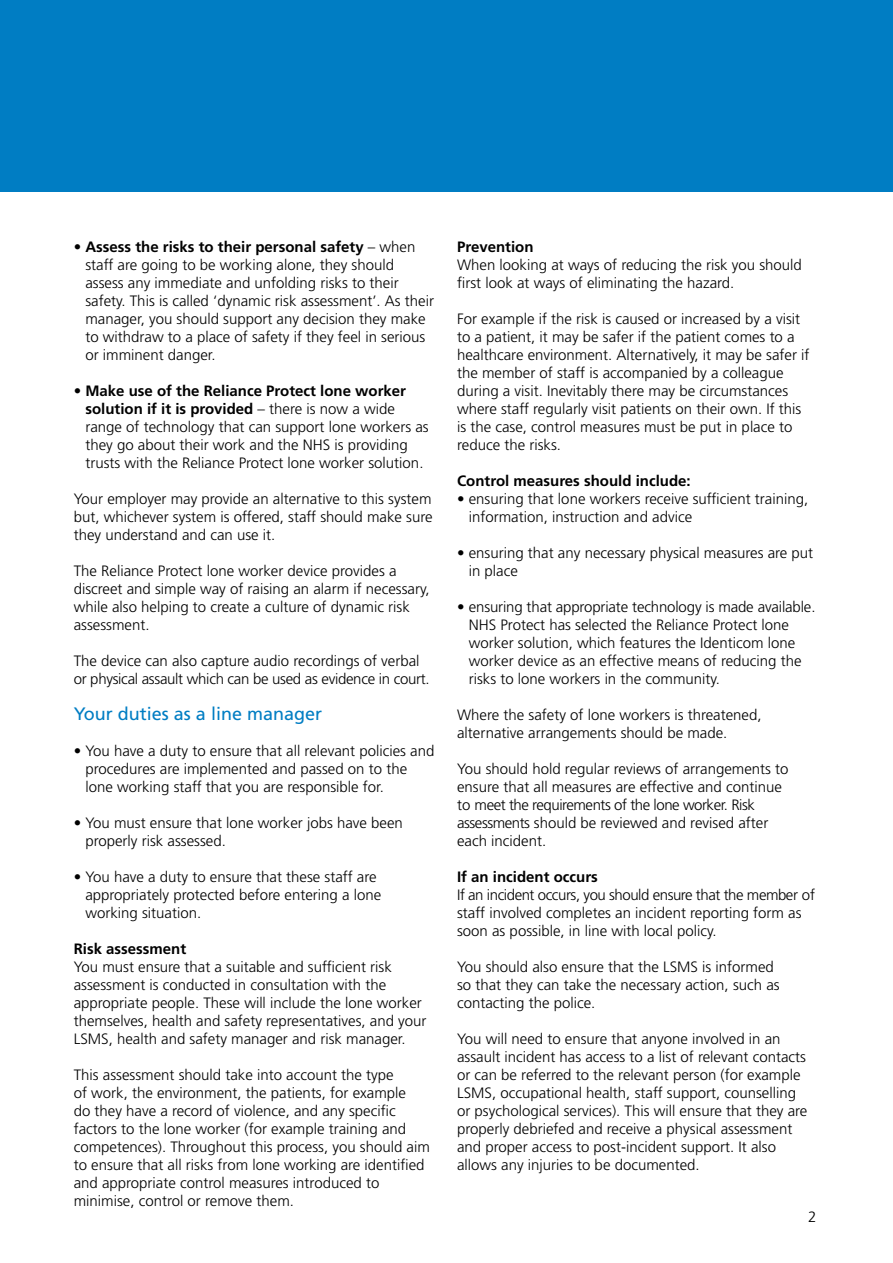
<style>
.page{position:relative;width:893px;height:1263px;background:#fff}
.page>*{position:absolute;margin:0;border:0;box-sizing:border-box;transform-origin:0 0}
.t1{font:18px "Frutiger LT Std";color:#007dc3}
.t2{font:300 15px/18px "Frutiger LT Std";color:#000}
.t3{font:300 15px/18px "Frutiger LT Std";letter-spacing:-.02em;color:#000}
.t4{font:700 15px "Frutiger LT Std";color:#000}
.s1{font-weight:700}
</style>
<div class="page">
<div style="left:0;top:0;width:893px;height:191px;background:#007dc3"></div>
<p class="t2" style="left:85px;top:238px;width:350px;text-indent:-12px">• <span class="s1">Assess the risks to their personal safety</span> – when staff are going to be working alone, they should assess any immediate and unfolding risks to their safety. This is called ‘dynamic risk assessment’. As their manager, you should support any decision they make to withdraw to a place of safety if they feel in serious or imminent danger.</p>
<p class="t2" style="left:85px;top:382px;width:345px;text-indent:-12px">• <span class="s1">Make use of the Reliance Protect lone worker solution if it is provided</span> – there is now a wide range of technology that can support lone workers as they go about their work and the NHS is providing trusts with the Reliance Protect lone worker solution.</p>
<p class="t2" style="left:74px;top:490px;width:360px;text-align:justify">Your employer may provide an alternative to this system but, whichever system is offered, staff should make sure they understand and can use it.</p>
<p class="t2" style="left:74px;top:562px;width:357px">The Reliance Protect lone worker device provides a discreet and simple way of raising an alarm if necessary, while also helping to create a culture of dynamic risk assessment.</p>
<p class="t3" style="left:74px;top:652px;width:357px">The device can also capture audio recordings of verbal or physical assault which can be used as evidence in court.</p>
<p class="t1" style="left:74px;top:703px;width:250px">Your duties as a line manager</p>
<p class="t2" style="left:85px;top:742px;width:350px;text-indent:-12px">• You have a duty to ensure that all relevant policies and procedures are implemented and passed on to the lone working staff that you are responsible for.</p>
<p class="t2" style="left:85px;top:814px;width:319px;text-indent:-12px">• You must ensure that lone worker jobs have been properly risk assessed.</p>
<p class="t2" style="left:85px;top:868px;width:297px;text-indent:-12px">• You have a duty to ensure that these staff are appropriately protected before entering a lone working situation.</p>
<p class="t4" style="left:74px;top:940px;width:114px">Risk assessment</p>
<p class="t2" style="left:74px;top:958px;width:354px">You must ensure that a suitable and sufficient risk assessment is conducted in consultation with the appropriate people. These will include the lone worker themselves, health and safety representatives, and your LSMS, health and safety manager and risk manager.</p>
<p class="t2" style="left:74px;top:1066px;width:358px">This assessment should take into account the type<br>of work, the environment, the patients, for example<br>do they have a record of violence, and any specific factors to the lone worker (for example training and competences). Throughout this process, you should aim to ensure that all risks from lone working are identified and appropriate control measures introduced to minimise, control or remove them.</p>
<p class="t4" style="left:457px;top:238px;width:78px">Prevention</p>
<p class="t2" style="left:457px;top:256px;width:346px">When looking at ways of reducing the risk you should first look at ways of eliminating the hazard.</p>
<p class="t2" style="left:457px;top:310px;width:354px">For example if the risk is caused or increased by a visit to a patient, it may be safer if the patient comes to a healthcare environment. Alternatively, it may be safer if the member of staff is accompanied by a colleague during a visit. Inevitably there may be circumstances where staff regularly visit patients on their own. If this is the case, control measures must be put in place to reduce the risks.</p>
<p class="t4" style="left:457px;top:472px;width:235px">Control measures should include:</p>
<p class="t2" style="left:469px;top:490px;width:341px;text-indent:-12px">• ensuring that lone workers receive sufficient training, information, instruction and advice</p>
<p class="t2" style="left:469px;top:544px;width:346px;text-indent:-12px">• ensuring that any necessary physical measures are put in place</p>
<p class="t2" style="left:469px;top:598px;width:348px;text-indent:-12px">• ensuring that appropriate technology is made available.<br>NHS Protect has selected the Reliance Protect lone worker solution, which features the Identicom lone worker device as an effective means of reducing the risks to lone workers in the community.</p>
<p class="t2" style="left:457px;top:706px;width:306px">Where the safety of lone workers is threatened, alternative arrangements should be made.</p>
<p class="t2" style="left:457px;top:760px;width:333px">You should hold regular reviews of arrangements to ensure that all measures are effective and continue to meet the requirements of the lone worker. Risk assessments should be reviewed and revised after each incident.</p>
<p class="t4" style="left:457px;top:868px;width:142px">If an incident occurs</p>
<p class="t2" style="left:457px;top:886px;width:359px">If an incident occurs, you should ensure that the member of staff involved completes an incident reporting form as soon as possible, in line with local policy.</p>
<p class="t2" style="left:457px;top:958px;width:324px">You should also ensure that the LSMS is informed so that they can take the necessary action, such as contacting the police.</p>
<p class="t2" style="left:457px;top:1030px;width:352px">You will need to ensure that anyone involved in an assault incident has access to a list of relevant contacts or can be referred to the relevant person (for example LSMS, occupational health, staff support, counselling or psychological services). This will ensure that they are properly debriefed and receive a physical assessment and proper access to post-incident support. It also allows any injuries to be documented.</p>
<p class="t2" style="left:808px;top:1208px;width:10px">2</p>
</div>
